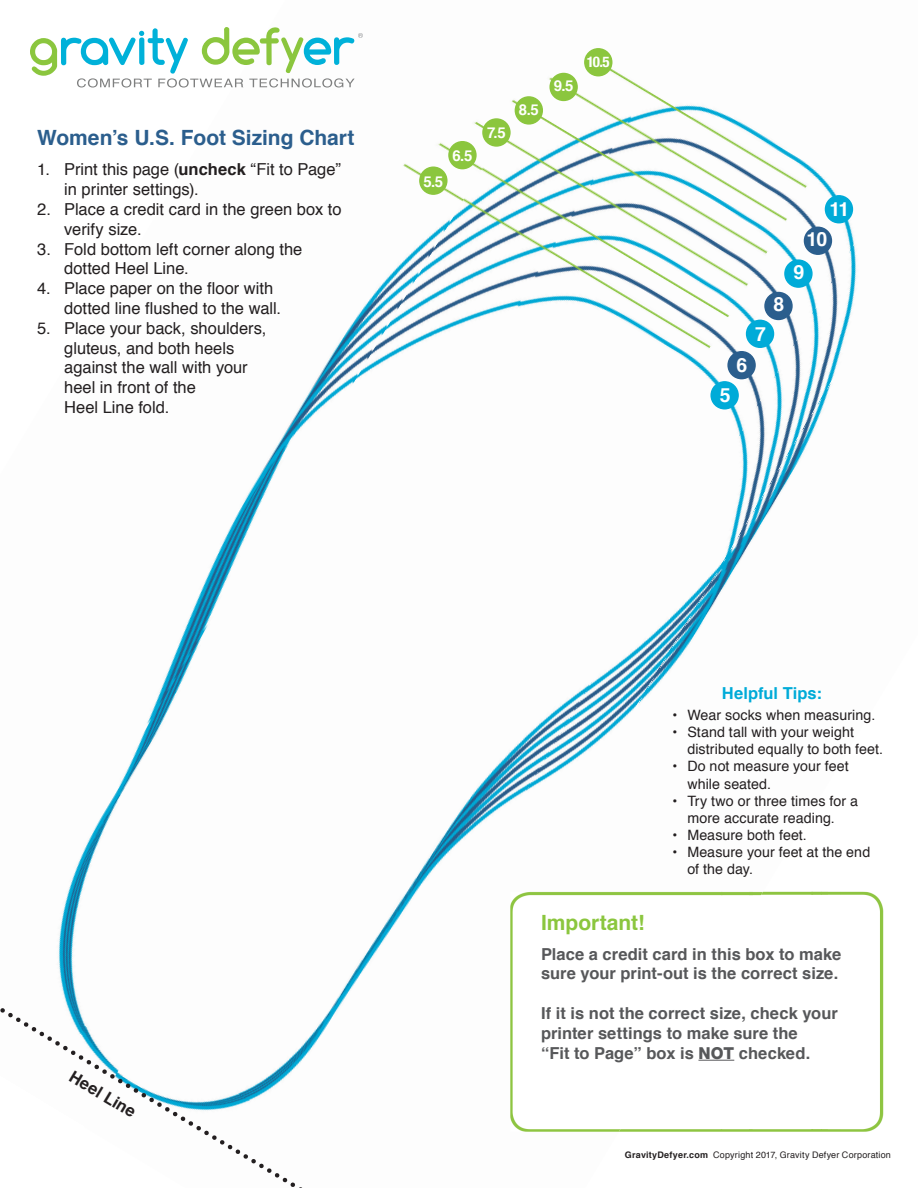
<style>
.page{position:relative;width:918px;height:1188px;background:#fff}
.page>*{position:absolute;margin:0;border:0;box-sizing:border-box;transform-origin:0 0}
.t1{font:700 21px "Helvetica";color:#2b5e8d}
.t2{font:700 21px "Helvetica";color:#8bc63e}
.t3{font:700 19.5px "Helvetica";color:#fff}
.t4{font:16.5px/19.8px "Helvetica";color:#231f20}
.t5{font:700 16.5px/19.8px "Helvetica";color:#57585a}
.t6{font:700 16.5px "Helvetica";color:#00abd8}
.t7{font:700 16.5px "Helvetica";color:#231f20}
.t8{font:700 15px "Helvetica";color:#fff}
.t9{font:700 condensed 14.7px "Helvetica Neue";color:#fff}
.t10{font:14.25px/17.1px "Helvetica";letter-spacing:.005em;color:#231f20}
.t11{font:9px "Helvetica";letter-spacing:.02em;color:#231f20}
.s1{font-weight:700}
.s2{font-family:"Helvetica Neue";font-weight:800}
</style>
<div class="page">
<img style="left:584px;top:138px;width:270px;height:99px">
<img style="left:63px;top:72px;width:521px;height:839px">
<img style="left:464px;top:237px;width:393px;height:246px">
<img style="left:63px;top:72px;width:401px;height:648px">
<img style="left:63px;top:88px;width:282px;height:486px">
<img style="left:584px;top:336px;width:273px;height:147px">
<img style="left:644px;top:435px;width:213px;height:457px">
<img style="left:704px;top:535px;width:162px;height:357px">
<img style="left:139px;top:483px;width:509px;height:455px">
<div style="left:483px;top:119px;width:27px;height:27px;background:#8bc63e;border-radius:50%"></div>
<div style="left:482px;top:118px;width:29px;height:29px;border:2px solid #8bc63e;border-radius:50%"></div>
<img style="left:763px;top:892px;width:121px;height:240px">
<img style="left:510px;top:892px;width:253px;height:240px">
<div style="left:515px;top:97px;width:27px;height:27px;background:#8bc63e;border-radius:50%"></div>
<div style="left:515px;top:96px;width:28px;height:29px;border:2px solid #8bc63e;border-radius:50%"></div>
<div style="left:550px;top:74px;width:27px;height:26px;background:#8bc63e;border-radius:50%"></div>
<div style="left:549px;top:73px;width:29px;height:28px;border:2px solid #8bc63e;border-radius:50%"></div>
<div style="left:585px;top:49px;width:27px;height:27px;background:#8bc63e;border-radius:50%"></div>
<div style="left:584px;top:48px;width:28px;height:28px;border:2px solid #8bc63e;border-radius:50%"></div>
<div style="left:711px;top:382px;width:27px;height:27px;background:#00abd8;border-radius:50%"></div>
<div style="left:710px;top:381px;width:29px;height:29px;border:2px solid #00abd8;border-radius:50%"></div>
<div style="left:728px;top:352px;width:27px;height:27px;background:#2b5e8d;border-radius:50%"></div>
<div style="left:727px;top:351px;width:29px;height:28px;border:2px solid #2b5e8d;border-radius:50%"></div>
<div style="left:747px;top:320px;width:26px;height:27px;background:#00abd8;border-radius:50%"></div>
<div style="left:746px;top:320px;width:28px;height:28px;border:2px solid #00abd8;border-radius:50%"></div>
<div style="left:765px;top:293px;width:27px;height:26px;background:#2b5e8d;border-radius:50%"></div>
<div style="left:764px;top:292px;width:29px;height:28px;border:2px solid #2b5e8d;border-radius:50%"></div>
<div style="left:785px;top:260px;width:27px;height:27px;background:#00abd8;border-radius:50%"></div>
<div style="left:784px;top:259px;width:29px;height:29px;border:2px solid #00abd8;border-radius:50%"></div>
<div style="left:826px;top:196px;width:26px;height:27px;background:#00abd8;border-radius:50%"></div>
<div style="left:825px;top:195px;width:28px;height:28px;border:2px solid #00abd8;border-radius:50%"></div>
<div style="left:805px;top:227px;width:26px;height:27px;background:#2b5e8d;border-radius:50%"></div>
<div style="left:804px;top:227px;width:28px;height:28px;border:2px solid #2b5e8d;border-radius:50%"></div>
<svg style="left:0;top:938px;width:386px;height:250px"></svg>
<div style="left:449px;top:142px;width:27px;height:27px;background:#8bc63e;border-radius:50%"></div>
<div style="left:448px;top:141px;width:29px;height:28px;border:2px solid #8bc63e;border-radius:50%"></div>
<div style="left:420px;top:167px;width:27px;height:27px;background:#8bc63e;border-radius:50%"></div>
<div style="left:419px;top:166px;width:29px;height:29px;border:2px solid #8bc63e;border-radius:50%"></div>
<svg style="left:30px;top:27px;width:333px;height:61px"></svg>
<hr style="left:698px;top:1060px;width:36px;height:1px;background:#57585a">
<p class="t1" style="left:37px;top:124px;width:319px">Womenʼs U.S. Foot Sizing Chart</p>
<p class="t4" style="left:64px;top:161px;width:278px;text-indent:-27px">1. Print this page (<span class="s1">uncheck</span> “Fit to Page” in printer settings).</p>
<p class="t4" style="left:64px;top:200px;width:279px;text-indent:-27px">2. Place a credit card in the green box to verify size.</p>
<p class="t4" style="left:64px;top:240px;width:240px;text-indent:-27px">3. Fold bottom left corner along the dotted Heel Line.</p>
<p class="t4" style="left:64px;top:280px;width:218px;text-indent:-27px">4. Place paper on the floor with dotted line flushed to the wall.</p>
<p class="t4" style="left:64px;top:319px;width:204px;text-indent:-27px">5. Place your back, shoulders, gluteus, and both heels against the wall with your heel in front of the<br>Heel Line fold.</p>
<p class="t8" style="left:423px;top:171px;width:21px">5.5</p>
<p class="t8" style="left:452px;top:146px;width:21px">6.5</p>
<p class="t8" style="left:487px;top:123px;width:20px">7.5</p>
<p class="t8" style="left:519px;top:99px;width:21px">8.5</p>
<p class="t8" style="left:554px;top:76px;width:21px">9.5</p>
<p class="t9" style="left:587px;top:53px;width:24px">10.5</p>
<p class="t3" style="left:737px;top:352px;width:12px">6</p>
<p class="t3" style="left:720px;top:382px;width:12px">5</p>
<p class="t3" style="left:755px;top:321px;width:12px">7</p>
<p class="t3" style="left:774px;top:291px;width:12px">8</p>
<p class="t3" style="left:829px;top:196px;width:22px">11</p>
<p class="t3" style="left:806px;top:226px;width:22px">10</p>
<p class="t3" style="left:793px;top:259px;width:12px">9</p>
<p class="t7" style="left:77px;top:1065px;width:76px;rotate:31deg">Heel Line</p>
<p class="t6" style="left:722px;top:682px;width:101px">Helpful Tips:</p>
<p class="t10" style="left:672px;top:708px;width:204px">• Wear socks when measuring.</p>
<p class="t10" style="left:687px;top:725px;width:197px;text-indent:-15px">• Stand tall with your weight distributed equally to both feet.</p>
<p class="t10" style="left:687px;top:759px;width:163px;text-indent:-15px">• Do not measure your feet while seated.</p>
<p class="t10" style="left:672px;top:793px;width:187px;text-align:center">• Try two or three times for a more accurate reading.</p>
<p class="t10" style="left:672px;top:827px;width:136px">• Measure both feet.</p>
<p class="t10" style="left:687px;top:844px;width:184px;text-indent:-15px">• Measure your feet at the end of the day.</p>
<p class="t2" style="left:541px;top:908px;width:105px">Important!</p>
<p class="t5" style="left:541px;top:945px;width:302px">Place a credit card in this box to make sure your print-out is the correct size.</p>
<p class="t5" style="left:541px;top:1004px;width:298px">If it is not the correct size, check your printer settings to make sure the<br>“Fit to Page” box is <span class="s2">NOT</span> checked.</p>
<p class="t11" style="left:625px;top:1149px;width:268px"><span class="s1">GravityDefyer.com</span> Copyright 2017, Gravity Defyer Corporation</p>
</div>
